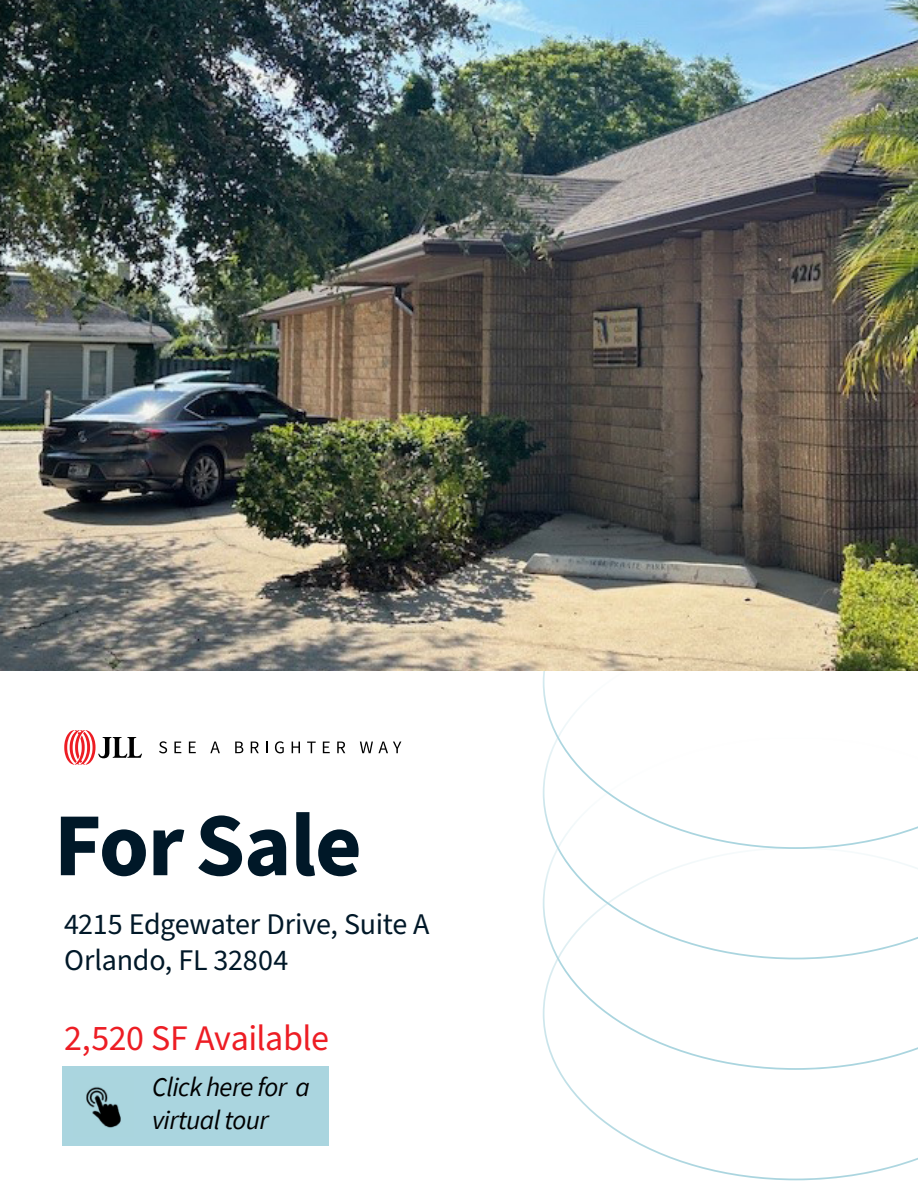
<style>
.page{position:relative;width:918px;height:1188px;background:#fff}
.page>*{position:absolute;margin:0;border:0;box-sizing:border-box;transform-origin:0 0}
.t1{font:700 90px "Source Sans Pro";color:#001828}
.t2{font:36px "Source Sans Pro";letter-spacing:-.015em;color:#ed1d24}
.t3{font:30px/36px "Source Sans Pro";letter-spacing:-.01em;color:#001828}
.t4{font:italic 27px/32.4px "Source Sans Pro";letter-spacing:-.025em;color:#000}
.s1{font-style:inherit}
</style>
<div class="page">
<svg style="left:558px;top:1070px;width:360px;height:110px"></svg>
<svg style="left:543px;top:959px;width:375px;height:111px"></svg>
<svg style="left:543px;top:849px;width:375px;height:110px"></svg>
<svg style="left:543px;top:671px;width:375px;height:178px"></svg>
<img style="left:0;top:0;width:918px;height:671px">
<svg style="left:159px;top:741px;width:8px;height:12px"></svg>
<svg style="left:174px;top:742px;width:7px;height:11px"></svg>
<svg style="left:189px;top:742px;width:7px;height:11px"></svg>
<svg style="left:210px;top:742px;width:10px;height:11px"></svg>
<svg style="left:235px;top:742px;width:8px;height:11px"></svg>
<svg style="left:251px;top:742px;width:8px;height:11px"></svg>
<svg style="left:275px;top:741px;width:9px;height:12px"></svg>
<svg style="left:292px;top:742px;width:8px;height:11px"></svg>
<svg style="left:307px;top:742px;width:9px;height:11px"></svg>
<svg style="left:323px;top:742px;width:7px;height:11px"></svg>
<svg style="left:337px;top:742px;width:8px;height:11px"></svg>
<svg style="left:360px;top:742px;width:41px;height:11px"></svg>
<svg style="left:64px;top:730px;width:78px;height:35px"></svg>
<div style="left:62px;top:1067px;width:267px;height:79px;background:#aad5df"></div>
<img style="left:86px;top:1087px;width:35px;height:41px">
<h1 class="t1" style="left:54px;top:784px;width:309px">For<span class="s1">Sal</span>e</h1>
<p class="t3" style="left:64px;top:907px;width:367px">4215 Edgewater Drive, Suite A<br>Orlando, FL 32804</p>
<p class="t2" style="left:64px;top:1014px;width:266px">2,520 SF Available</p>
<p class="t4" style="left:152px;top:1071px;width:159px">Click here for a virtual tour</p>
</div>
